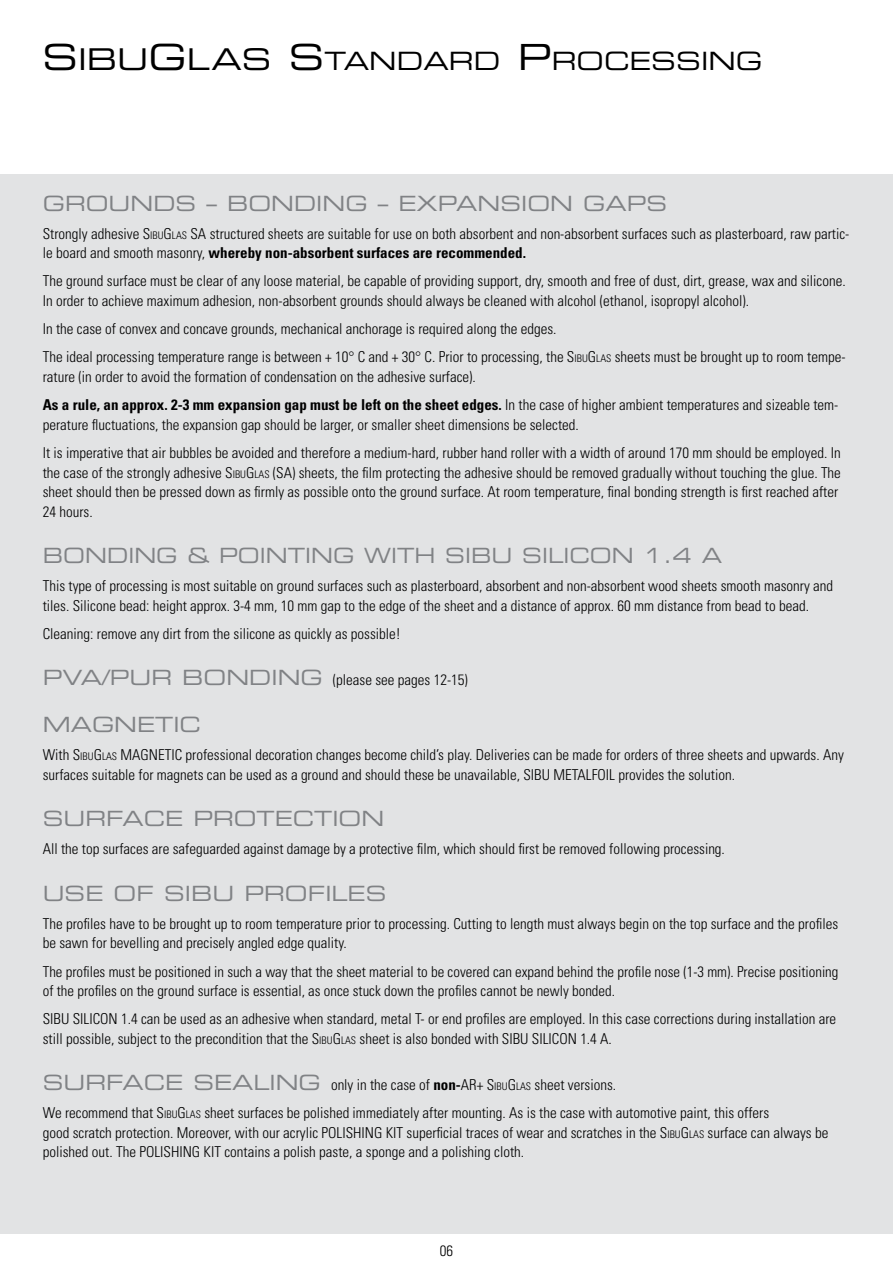
<style>
.page{position:relative;width:893px;height:1276px;background:#fff}
.page>*{position:absolute;margin:0;border:0;box-sizing:border-box;transform-origin:0 0}
.t1{font:25.2px "Eurostile LT Std Ex 2";color:#000}
.t2{font:21px "Eurostile LT Std Ex 2";color:#808285}
.t3{font:21px "Eurostile LT Std Ex 2";color:#808285;scale:.96 1}
.t4{font:300 condensed 15px/19.5px "Univers LT Std";color:#000}
.s1{font-size:36px}
.s2{font-size:30px}
.s3{font-style:inherit}
.s4{font-size:10.5px}
.s5{font-weight:700}
.s6{font-family:"Eurostile LT Std Ex 2";font-weight:400;font-stretch:normal;font-size:21px;color:#808285}
</style>
<div class="page">
<div style="left:0;top:174px;width:893px;height:1059px;background:#e2e3e4"></div>
<h1 class="t1" style="left:43px;top:44px;width:718px"><span class="s1">S</span><span class="s2">IBU</span><span class="s1">G</span><span class="s2">LAS</span> <span class="s1">S</span>TANDARD <span class="s1">P</span>ROCESSING</h1>
<h2 class="t2" style="left:43px;top:189px;width:626px">GROUNDS – BONDING – EXPANSION GAPS</h2>
<p class="t4" style="left:43px;top:224px;width:808px">Strongly adhesive <span class="s3">S</span><span class="s4">IBU</span><span class="s3">G</span><span class="s4">LAS</span> SA structured sheets are suitable for use on both absorbent and non-absorbent surfaces such as plasterboard, raw partic&shy;le board and smooth masonry, <span class="s5">whereby non-absorbent surfaces are recommended.</span></p>
<p class="t4" style="left:43px;top:271px;width:804px">The ground surface must be clear of any loose material, be capable of providing support, dry, smooth and free of dust, dirt, grease, wax and silicone.<br>In order to achieve maximum adhesion, non-absorbent grounds should always be cleaned with alcohol (ethanol, isopropyl alcohol).</p>
<p class="t4" style="left:43px;top:315px;width:804px;line-height:28px">In the case of convex and concave grounds, mechanical anchorage is required along the edges.<br>The ideal processing temperature range is between + 10° C and + 30° C. Prior to processing, the <span class="s3">S</span><span class="s4">IBU</span><span class="s3">G</span><span class="s4">LAS</span> sheets must be brought up to room tempe-</p>
<p class="t4" style="left:43px;top:362px;width:797px;line-height:28.5px">rature (in order to avoid the formation of condensation on the adhesive surface).<br><span class="s5">As a rule, an approx. 2-3 mm expansion gap must be left on the sheet edges.</span> In the case of higher ambient temperatures and sizeable tem-</p>
<p class="t4" style="left:43px;top:410px;width:799px;line-height:28.5px">perature fluctuations, the expansion gap should be larger, or smaller sheet dimensions be selected.<br>It is imperative that air bubbles be avoided and therefore a medium-hard, rubber hand roller with a width of around 170 mm should be employed. In</p>
<p class="t4" style="left:43px;top:463px;width:800px">the case of the strongly adhesive <span class="s3">S</span><span class="s4">IBU</span><span class="s3">G</span><span class="s4">LAS</span> (SA) sheets, the film protecting the adhesive should be removed gradually without touching the glue. The sheet should then be pressed down as firmly as possible onto the ground surface. At room temperature, final bonding strength is first reached after<br>24 hours.</p>
<h2 class="t3" style="left:43px;top:541px;width:709px">BONDING &amp; POINTING WITH SIBU SILICON 1.4 A</h2>
<p class="t4" style="left:43px;top:576px;width:792px">This type of processing is most suitable on ground surfaces such as plasterboard, absorbent and non-absorbent wood sheets smooth masonry and tiles. Silicone bead: height approx. 3-4 mm, 10 mm gap to the edge of the sheet and a distance of approx. 60 mm distance from bead to bead.</p>
<p class="t4" style="left:43px;top:624px;width:360px">Cleaning: remove any dirt from the silicone as quickly as possible!</p>
<p class="t4" style="left:43px;top:670px;width:427px"><span class="s6">PVA/PUR BONDING</span> (please see pages 12-15)</p>
<h2 class="t2" style="left:43px;top:710px;width:160px">MAGNETIC</h2>
<p class="t4" style="left:43px;top:745px;width:803px">With <span class="s3">S</span><span class="s4">IBU</span><span class="s3">G</span><span class="s4">LAS</span> MAGNETIC professional decoration changes become child’s play. Deliveries can be made for orders of three sheets and upwards. Any surfaces suitable for magnets can be used as a ground and should these be unavailable, SIBU METALFOIL provides the solution.</p>
<h2 class="t2" style="left:43px;top:804px;width:343px">SURFACE PROTECTION</h2>
<p class="t4" style="left:43px;top:839px;width:684px">All the top surfaces are safeguarded against damage by a protective film, which should first be removed following processing.</p>
<h2 class="t2" style="left:43px;top:878px;width:345px">USE OF SIBU PROFILES</h2>
<p class="t4" style="left:43px;top:913px;width:797px">The profiles have to be brought up to room temperature prior to processing. Cutting to length must always begin on the top surface and the profiles be sawn for bevelling and precisely angled edge quality.</p>
<p class="t4" style="left:43px;top:961px;width:797px">The profiles must be positioned in such a way that the sheet material to be covered can expand behind the profile nose (1-3 mm). Precise positioning of the profiles on the ground surface is essential, as once stuck down the profiles cannot be newly bonded.</p>
<p class="t4" style="left:43px;top:1009px;width:795px">SIBU SILICON 1.4 can be used as an adhesive when standard, metal T- or end profiles are employed. In this case corrections during installation are still possible, subject to the precondition that the <span class="s3">S</span><span class="s4">IBU</span><span class="s3">G</span><span class="s4">LAS</span> sheet is also bonded with SIBU SILICON 1.4 A.</p>
<p class="t4" style="left:43px;top:1070px;width:728px;line-height:28px"><span class="s6">SURFACE SEALING</span> only in the case of <span class="s5">non-</span>AR+ <span class="s3">S</span><span class="s4">IBU</span><span class="s3">G</span><span class="s4">LAS</span> sheet versions.<br>We recommend that <span class="s3">S</span><span class="s4">IBU</span><span class="s3">G</span><span class="s4">LAS</span> sheet surfaces be polished immediately after mounting. As is the case with automotive paint, this offers</p>
<p class="t4" style="left:43px;top:1122px;width:787px">good scratch protection. Moreover, with our acrylic POLISHING KIT superficial traces of wear and scratches in the <span class="s3">S</span><span class="s4">IBU</span><span class="s3">G</span><span class="s4">LAS</span> surface can always be polished out. The POLISHING KIT contains a polish paste, a sponge and a polishing cloth.</p>
<p class="t4" style="left:440px;top:1241px;width:15px">06</p>
</div>
